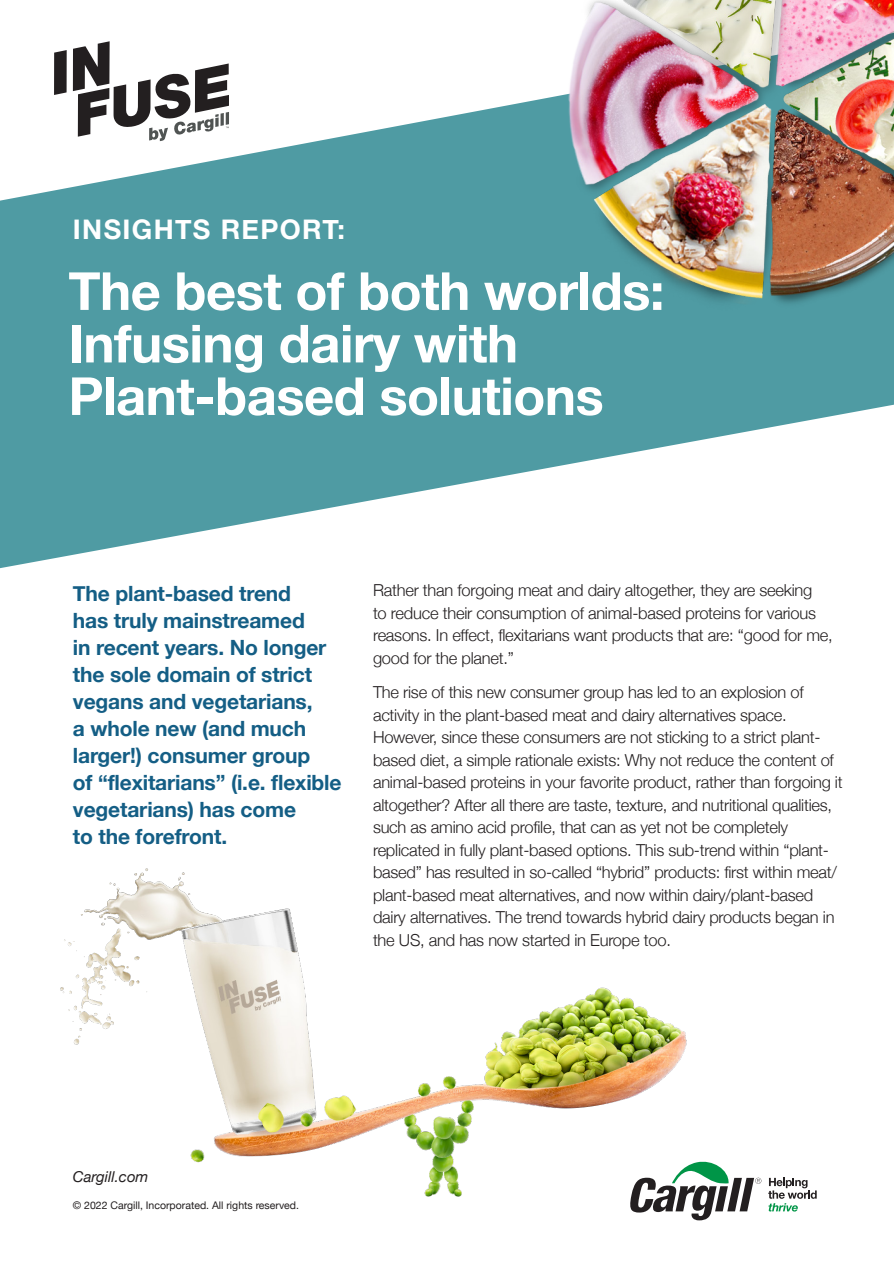
<style>
.page{position:relative;width:894px;height:1263px;background:#fff}
.page>*{position:absolute;margin:0;border:0;box-sizing:border-box;transform-origin:0 0}
.t1{font:700 52.5px/52.5px "Helvetica Neue";letter-spacing:-.01em;color:#fff}
.t2{font:700 27px "Helvetica Neue";letter-spacing:.05em;color:#fff}
.t3{font:700 21px/27px "Helvetica Neue";letter-spacing:-.01em;color:#145e85}
.t4{font:300 16.5px/22.5px "Helvetica Neue";letter-spacing:-.015em;color:#231f20}
.t5{font:italic 15px "Helvetica Neue";color:#231f20}
.FOOTNOTES{font:10.5px "Helvetica Neue";color:#231f20}
</style>
<div class="page">
<svg style="left:0;top:68px;width:893px;height:500px;fill:#4f9ba3"></svg>
<svg style="left:54px;top:50px;width:13px;height:45px"></svg>
<svg style="left:73px;top:41px;width:156px;height:100px"></svg>
<svg style="left:635px;top:1212px;width:77px;height:8px"></svg>
<img style="left:60px;top:868px;width:757px;height:344px">
<img style="left:395px;top:0;width:498px;height:395px">
<p class="t2" style="left:73px;top:208px;width:273px">INSIGHTS REPORT:</p>
<p class="t1" style="left:68px;top:266px;width:597px">The best of both worlds:<br>Infusing dairy with<br>Plant-based solutions</p>
<p class="t3" style="left:73px;top:580px;width:270px">The plant-based trend<br>has truly mainstreamed<br>in recent years. No longer the sole domain of strict vegans and vegetarians,<br>a whole new (and much larger!) consumer group<br>of “flexitarians” (i.e. flexible vegetarians) has come<br>to the forefront.</p>
<p class="t4" style="left:373px;top:578px;width:461px">Rather than forgoing meat and dairy altogether, they are seeking<br>to reduce their consumption of animal-based proteins for various reasons. In effect, flexitarians want products that are: “good for me, good for the planet.”</p>
<p class="t4" style="left:373px;top:680px;width:471px">The rise of this new consumer group has led to an explosion of activity in the plant-based meat and dairy alternatives space.<br>However, since these consumers are not sticking to a strict plant&shy;based diet, a simple rationale exists: Why not reduce the content of animal-based proteins in your favorite product, rather than forgoing it altogether? After all there are taste, texture, and nutritional qualities, such as amino acid profile, that can as yet not be completely replicated in fully plant-based options. This sub-trend within “plant&shy;based” has resulted in so-called “hybrid” products: first within meat/ plant-based meat alternatives, and now within dairy/plant-based dairy alternatives. The trend towards hybrid dairy products began in the US, and has now started in Europe too.</p>
<p class="t5" style="left:73px;top:1165px;width:77px">Cargill.com</p>
<p class="FOOTNOTES" style="left:73px;top:1197px;width:227px">© 2022 Cargill, Incorporated. All rights reserved.</p>
</div>
